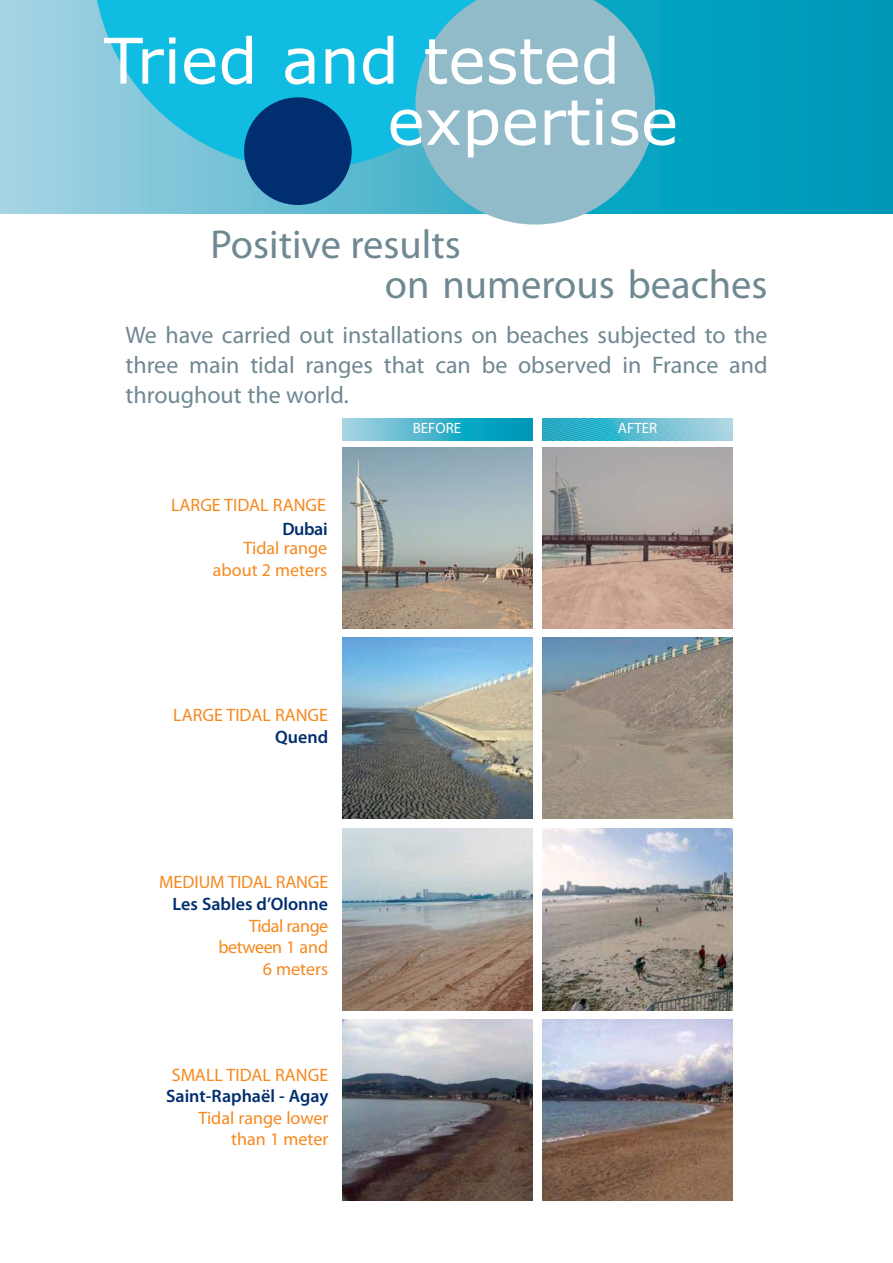
<style>
.page{position:relative;width:893px;height:1263px;background:#fff}
.page>*{position:absolute;margin:0;border:0;box-sizing:border-box;transform-origin:0 0}
.t1{font:63px/61.2px "Verdana";color:#fff}
.t2{font:40.5px/40.5px "Myriad Pro";color:#6f8891}
.t3{font:24px/30px "Myriad Pro";color:#6f8891;text-align:justify}
.t4{font:18px/21.6px "Myriad Pro";color:#f6891f;text-align:right}
.t5{font:600 18px "Myriad Pro";color:#002e6e}
.t6{font:18px/21.6px "Myriad Pro";letter-spacing:-.025em;color:#f6891f;text-align:right}
.t7{font:15px "Myriad Pro";color:#fff}
</style>
<div class="page">
<svg style="left:0;top:0;width:893px;height:213px;background:#36aec8"></svg>
<svg style="left:342px;top:419px;width:190px;height:21px;background:#41b3cb"></svg>
<svg style="left:93px;top:0;width:322px;height:169px;background:#28bedf"></svg>
<svg style="left:415px;top:0;width:240px;height:225px;background:#82bbcb"></svg>
<img style="left:342px;top:447px;width:190px;height:181px">
<img style="left:542px;top:447px;width:190px;height:181px">
<img style="left:342px;top:829px;width:190px;height:181px">
<img style="left:542px;top:829px;width:190px;height:181px">
<img style="left:342px;top:638px;width:190px;height:181px">
<img style="left:542px;top:638px;width:190px;height:181px">
<img style="left:342px;top:1019px;width:190px;height:181px">
<img style="left:542px;top:1019px;width:190px;height:181px">
<div style="left:244px;top:97px;width:108px;height:108px;background:#002e6e;border-radius:50%"></div>
<svg style="left:542px;top:419px;width:190px;height:21px;background:#5dbdd1"></svg>
<h1 class="t1" style="left:387px;top:29px;width:292px;text-indent:-283px">Tried and tested expertise</h1>
<h2 class="t2" style="left:385px;top:223px;width:384px;text-indent:-174px">Positive results<br>on numerous beaches</h2>
<p class="t3" style="left:125px;top:320px;width:644px">We have carried out installations on beaches subjected to the three main tidal ranges that can be observed in France and throughout the world.</p>
<p class="t4" style="left:171px;top:494px;width:156px">LARGE TIDAL RANGE</p>
<p class="t5" style="left:282px;top:517px;width:47px">Dubai</p>
<p class="t4" style="left:213px;top:537px;width:116px">Tidal range about 2 meters</p>
<p class="t4" style="left:173px;top:704px;width:156px">LARGE TIDAL RANGE</p>
<p class="t5" style="left:275px;top:725px;width:54px">Quend</p>
<p class="t4" style="left:159px;top:871px;width:171px">MEDIUM TIDAL RANGE</p>
<p class="t5" style="left:172px;top:892px;width:157px">Les Sables d’Olonne</p>
<p class="t6" style="left:219px;top:914px;width:111px">Tidal range between 1 and<br>6 meters</p>
<p class="t4" style="left:172px;top:1063px;width:158px">SMALL TIDAL RANGE</p>
<p class="t5" style="left:166px;top:1085px;width:164px">Saint-Raphaël - Agay</p>
<p class="t4" style="left:198px;top:1107px;width:132px">Tidal range lower than 1 meter</p>
<p class="t7" style="left:413px;top:419px;width:50px">BEFORE</p>
<p class="t7" style="left:618px;top:419px;width:41px">AFTER</p>
</div>
